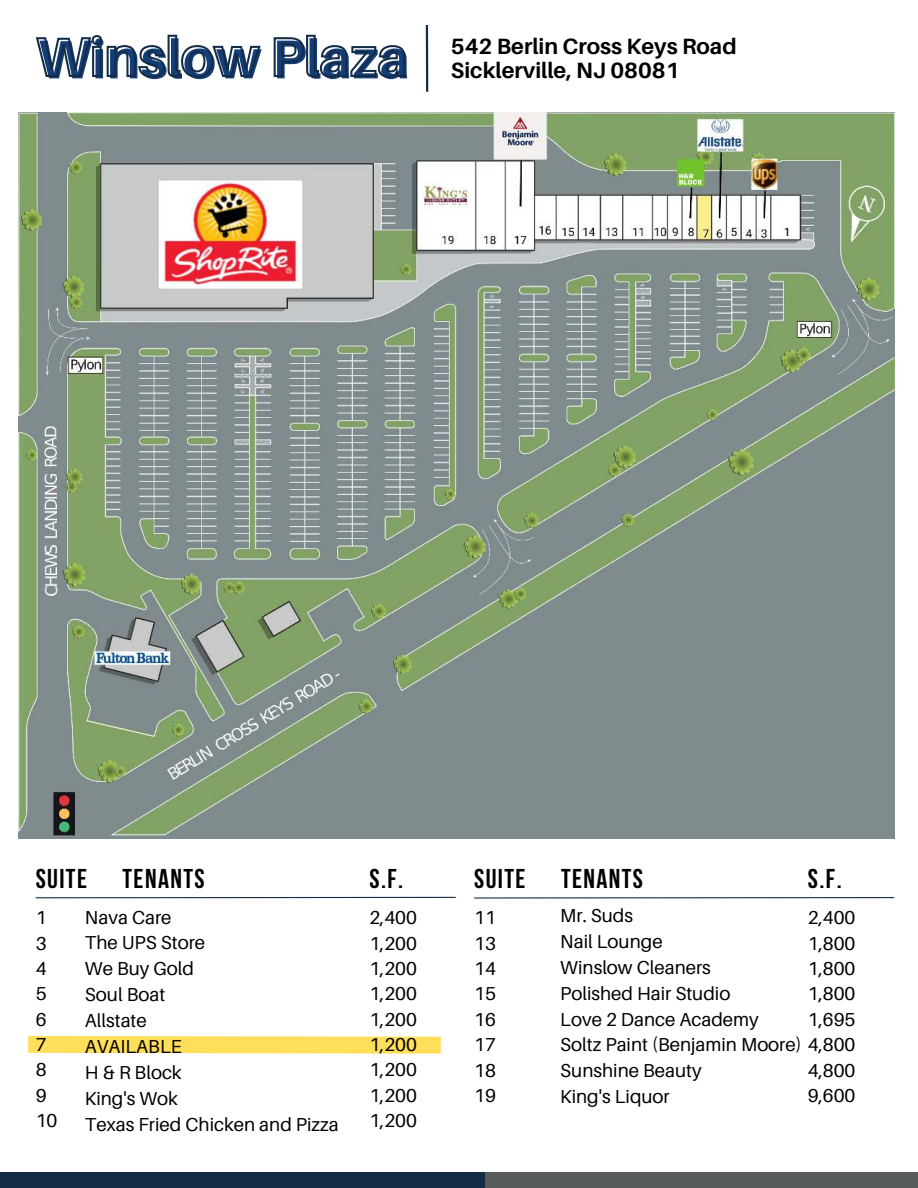
<style>
.page{position:relative;width:918px;height:1188px;background:#fff}
.page>*{position:absolute;margin:0;border:0;box-sizing:border-box;transform-origin:0 0}
.t1{font:700 54.75px "Aileron";color:#153e78}
.t2{font:700 27.15px "Bebas Neue";letter-spacing:.05em;color:#000}
.t3{font:700 22.05px/23.7px "Aileron";color:#000}
.t4{font:18.75px/25.3px "Aileron";color:#000}
</style>
<div class="page">
<div style="left:0;top:1172px;width:485px;height:16px;background:#142d47"></div>
<div style="left:485px;top:1172px;width:433px;height:16px;background:#575b5b"></div>
<svg style="left:35px;top:34px;width:371px;height:44px"></svg>
<hr style="left:426px;top:25px;width:2px;height:67px;background:#142d47">
<hr style="left:36px;top:897px;width:420px;height:1px;background:#142d47">
<hr style="left:474px;top:897px;width:420px;height:2px;background:#142d47">
<svg style="left:28px;top:1036px;width:413px;height:18px;background:#ffe063"></svg>
<img style="left:19px;top:113px;width:875px;height:725px">
<svg style="left:334px;top:597px;width:117px;height:85px;background:#829382"></svg>
<h1 class="t1" style="left:38px;top:29px;width:374px">Winslow Plaza</h1>
<p class="t3" style="left:451px;top:35px;width:287px">542 Berlin Cross Keys Road<br>Sicklerville, NJ 08081</p>
<h2 class="t2" style="left:123px;top:864px;width:84px">TENANTS</h2>
<h2 class="t2" style="left:808px;top:864px;width:35px">S.F.</h2>
<h2 class="t2" style="left:369px;top:864px;width:35px">S.F.</h2>
<h2 class="t2" style="left:36px;top:864px;width:53px">SUITE</h2>
<p class="t4" style="left:36px;top:905px;width:23px">1<br>3<br>4<br>5<br>6<br>7<br>8<br>9<br>10</p>
<h2 class="t2" style="left:474px;top:864px;width:53px">SUITE</h2>
<p class="t4" style="left:474px;top:905px;width:23px;text-align:justify">11<br>13<br>14<br>15<br>16<br>17<br>18<br>19</p>
<h2 class="t2" style="left:561px;top:864px;width:84px">TENANTS</h2>
<p class="t4" style="left:560px;top:903px;width:200px;line-height:25.8px">Mr. Suds<br>Nail Lounge<br>Winslow Cleaners<br>Polished Hair Studio<br>Love 2 Dance Academy</p>
<p class="t4" style="left:560px;top:1058px;width:143px;line-height:25.8px">Sunshine Beauty<br>King's Liquor</p>
<p class="t4" style="left:85px;top:904px;width:255px;line-height:25.8px">Nava Care<br>The UPS Store<br>We Buy Gold<br>Soul Boat<br>Allstate<br>AVAILABLE<br>H &amp; R Block<br>King's Wok<br>Texas Fried Chicken and Pizza</p>
<p class="t4" style="left:369px;top:905px;width:49px;text-align:justify">2,400<br>1,200<br>1,200<br>1,200<br>1,200<br>1,200<br>1,200<br>1,200<br>1,200</p>
<p class="t4" style="left:560px;top:905px;width:297px;text-align:right">2,400<br>1,800<br>1,800<br>1,800<br>1,695<br>Soltz Paint (Benjamin Moore) 4,800<br>4,800<br>9,600</p>
</div>
